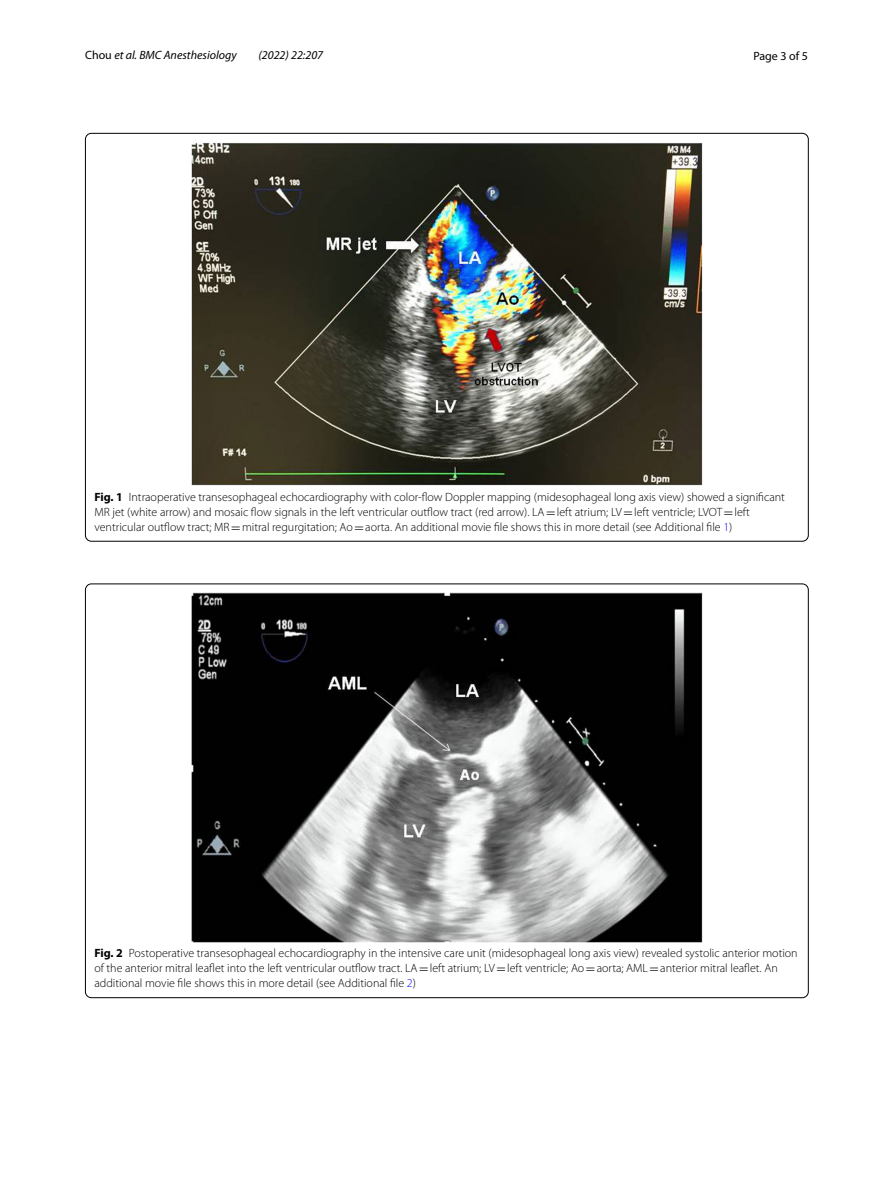
<style>
.page{position:relative;width:893px;height:1187px;background:#fff}
.page>*{position:absolute;margin:0;border:0;box-sizing:border-box;transform-origin:0 0}
.t1{font:300 12px/15px "Myriad Pro";color:#000}
.t2{font:italic 12px "Myriad Pro";color:#000}
.t3{font:12px "Myriad Pro";color:#000}
.s1{font-style:normal}
.s2{font-weight:700}
.s3{font-family:"MTSY";font-weight:400}
.s4{color:#00f}
</style>
<div class="page">
<img style="left:192px;top:142px;width:510px;height:344px">
<img style="left:192px;top:593px;width:510px;height:349px">
<p class="t2" style="left:85px;top:48px;width:153px"><span class="s1">Chou</span> et al. BMC Anesthesiology</p>
<p class="t2" style="left:258px;top:48px;width:66px">(2022) 22:207</p>
<p class="t3" style="left:753px;top:48px;width:56px">Page 3 of 5</p>
<p class="t1" style="left:94px;top:489px;width:692px"><span class="s2">Fig. 1</span> Intraoperative transesophageal echocardiography with color-flow Doppler mapping (midesophageal long axis view) showed a significant<br>MR jet (white arrow) and mosaic flow signals in the left ventricular outflow tract (red arrow). LA<span class="s3">=</span>left atrium; LV<span class="s3">=</span>left ventricle; LVOT<span class="s3">=</span>left ventricular outflow tract; MR<span class="s3">=</span>mitral regurgitation; Ao<span class="s3">=</span>aorta. An additional movie file shows this in more detail (see Additional file <span class="s4">1</span>)</p>
<p class="t1" style="left:94px;top:946px;width:705px"><span class="s2">Fig. 2</span> Postoperative transesophageal echocardiography in the intensive care unit (midesophageal long axis view) revealed systolic anterior motion of the anterior mitral leaflet into the left ventricular outflow tract. LA<span class="s3">=</span>left atrium; LV<span class="s3">=</span>left ventricle; Ao<span class="s3">=</span>aorta; AML<span class="s3">=</span>anterior mitral leaflet. An additional movie file shows this in more detail (see Additional file <span class="s4">2</span>)</p>
</div>
